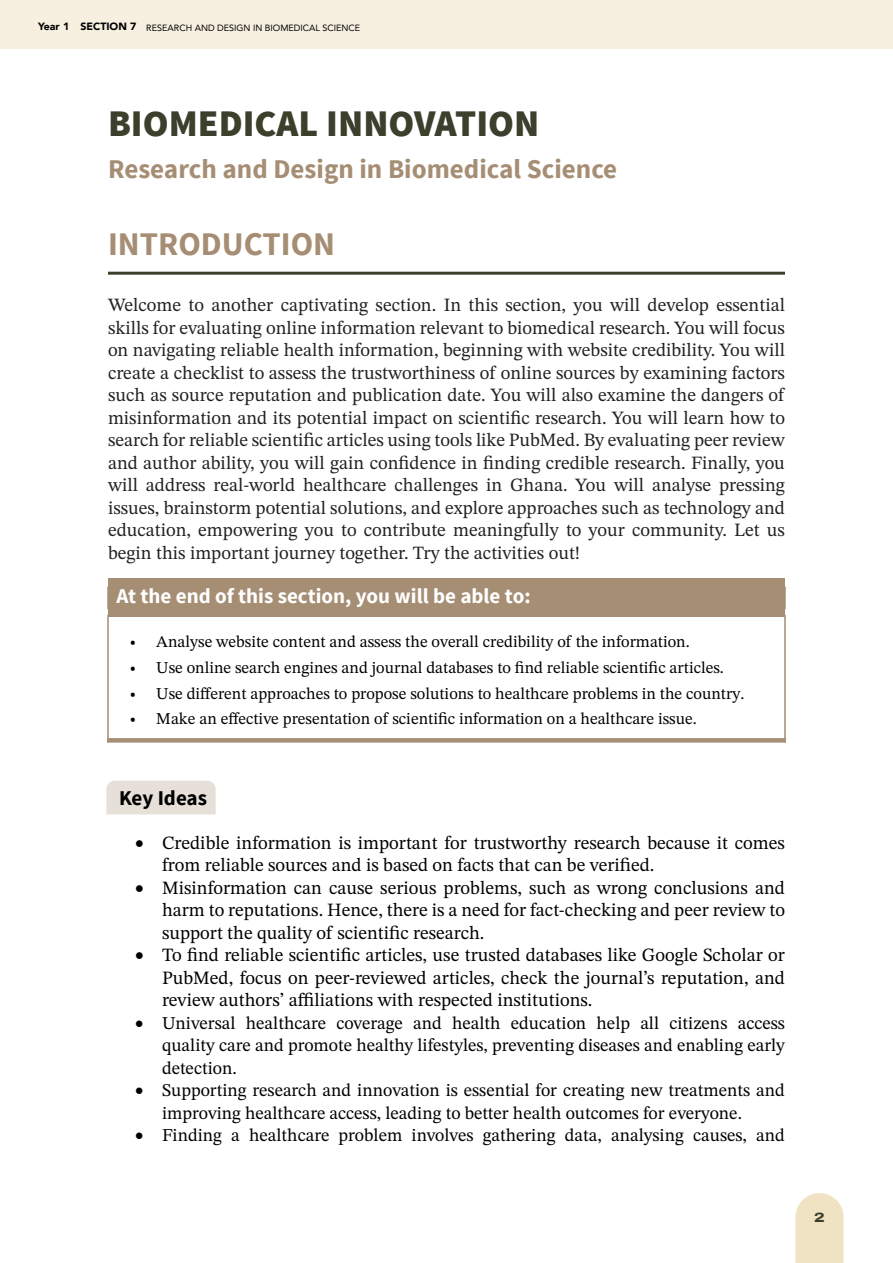
<style>
.page{position:relative;width:893px;height:1263px;background:#fff}
.page>*{position:absolute;margin:0;border:0;box-sizing:border-box;transform-origin:0 0}
.t1{font:900 37.5px "Source Sans Pro";color:#3d3f2d}
.t2{font:700 33px "Source Sans Pro";color:#a68e74}
.t3{font:700 27px "Source Sans Pro";color:#a68e74}
.t4{font:700 21px "Source Sans Pro";color:#fff}
.t5{font:700 21px "Source Sans Pro";letter-spacing:-.005em;color:#000}
.t6{font:18.75px/22.5px "STIX Two Text";color:#242021;text-align:justify}
.t7{font:18.75px/22.5px "STIX Two Text";color:#000;text-align:justify}
.t8{font:18px/22.5px "STIX Two Text";color:#000;text-align:justify}
.t9{font:16.5px "STIX Two Text";color:#000}
.t10{font:800 13.5px "Archivo Expanded";color:#3d3f2d}
.t11{font:9px "Avenir LT Std";color:#000}
.s1{font-family:"Avenir";font-weight:900;font-size:10.5px}
</style>
<div class="page">
<div style="left:0;top:0;width:893px;height:49px;background:#f7f0e0"></div>
<svg style="left:795px;top:1193px;width:49px;height:70px;background:#f1e5c9"></svg>
<hr style="left:108px;top:272px;width:677px;height:3px;background:#3d3f2d">
<div style="left:108px;top:579px;width:677px;height:38px;background:#a68e74"></div>
<div style="left:107px;top:615px;width:679px;height:128px;border:2px solid #a68e74"></div>
<div style="left:107px;top:738px;width:679px;height:5px;background:#a68e74"></div>
<div style="left:106px;top:781px;width:110px;height:33px;background:#e7e0d8"></div>
<p class="t11" style="left:38px;top:22px;width:324px"><span class="s1">Year 1 SECTION 7</span> RESEARCH AND DESIGN IN BIOMEDICAL SCIENCE</p>
<h1 class="t1" style="left:108px;top:99px;width:433px">BIOMEDICAL INNOVATION</h1>
<h3 class="t3" style="left:108px;top:151px;width:511px">Research and Design in Biomedical Science</h3>
<h2 class="t2" style="left:108px;top:223px;width:229px">INTRODUCTION</h2>
<p class="t6" style="left:108px;top:294px;width:678px">Welcome to another captivating section. In this section, you will develop essential skills for evaluating online information relevant to biomedical research. You will focus on navigating reliable health information, beginning with website credibility. You will create a checklist to assess the trustworthiness of online sources by examining factors such as source reputation and publication date. You will also examine the dangers of misinformation and its potential impact on scientific research. You will learn how to search for reliable scientific articles using tools like PubMed. By evaluating peer review and author ability, you will gain confidence in finding credible research. Finally, you will address real-world healthcare challenges in Ghana. You will analyse pressing issues, brainstorm potential solutions, and explore approaches such as technology and education, empowering you to contribute meaningfully to your community. Let us begin this important journey together. Try the activities out!</p>
<p class="t4" style="left:117px;top:583px;width:416px">At the end of this section, you will be able to:</p>
<p class="t9" style="left:129px;top:630px;width:562px">• Analyse website content and assess the overall credibility of the information.</p>
<p class="t9" style="left:129px;top:655px;width:596px">• Use online search engines and journal databases to find reliable scientific articles.</p>
<p class="t9" style="left:129px;top:681px;width:617px">• Use different approaches to propose solutions to healthcare problems in the country.</p>
<p class="t9" style="left:129px;top:707px;width:569px">• Make an effective presentation of scientific information on a healthcare issue.</p>
<p class="t5" style="left:119px;top:784px;width:90px">Key Ideas</p>
<p class="t7" style="left:162px;top:831px;width:624px;text-indent:-27px">• Credible information is important for trustworthy research because it comes from reliable sources and is based on facts that can be verified.</p>
<p class="t7" style="left:162px;top:876px;width:624px;text-indent:-27px">• Misinformation can cause serious problems, such as wrong conclusions and harm to reputations. Hence, there is a need for fact-checking and peer review to support the quality of scientific research.</p>
<p class="t7" style="left:162px;top:944px;width:624px;text-indent:-27px">• To find reliable scientific articles, use trusted databases like Google Scholar or PubMed, focus on peer-reviewed articles, check the journal’s reputation, and review authors’ affiliations with respected institutions.</p>
<p class="t8" style="left:162px;top:1011px;width:624px;text-indent:-27px">• Universal healthcare coverage and health education help all citizens access quality care and promote healthy lifestyles, preventing diseases and enabling early detection.</p>
<p class="t8" style="left:162px;top:1079px;width:624px;text-indent:-27px">• Supporting research and innovation is essential for creating new treatments and improving healthcare access, leading to better health outcomes for everyone.</p>
<p class="t8" style="left:135px;top:1124px;width:651px">• Finding a healthcare problem involves gathering data, analysing causes, and</p>
<p class="t10" style="left:814px;top:1207px;width:12px">2</p>
</div>
